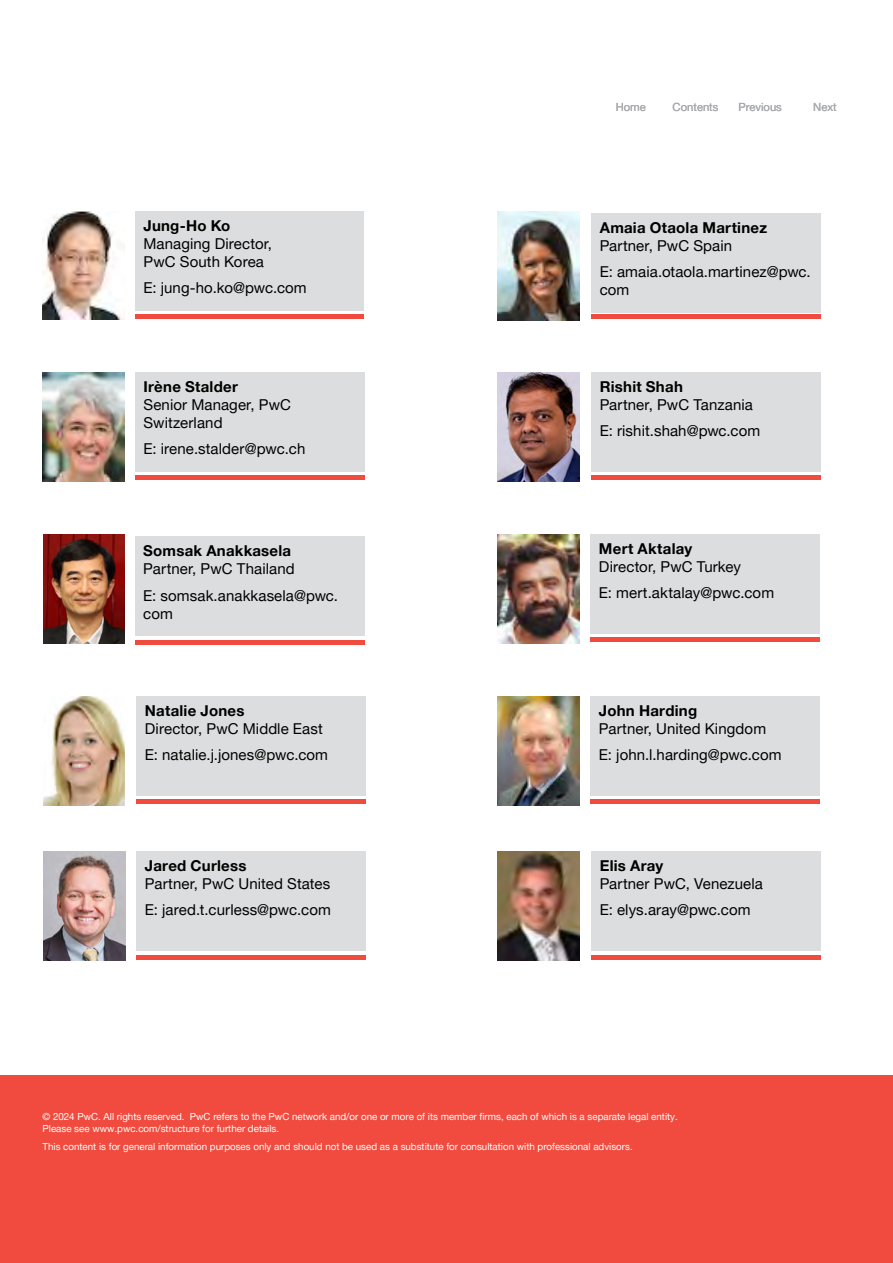
<style>
.page{position:relative;width:893px;height:1263px;background:#fff}
.page>*{position:absolute;margin:0;border:0;box-sizing:border-box;transform-origin:0 0}
.t1{font:15px/26.5px "Helvetica Neue LT Pro";letter-spacing:.005em;color:#000}
.t2{font:700 15px "Helvetica Neue LT Pro";letter-spacing:.015em;color:#000}
.t3{font:11.25px "Helvetica Neue LT Pro";color:#a7a9ac}
.t4{font:9.75px/11.7px "Helvetica Neue LT Pro";color:#fff}
</style>
<div class="page">
<hr style="left:591px;top:315px;width:230px;height:4px;background:#f04b3e">
<hr style="left:135px;top:315px;width:229px;height:4px;background:#f04b3e">
<div style="left:135px;top:211px;width:229px;height:99px;background:#dcddde"></div>
<img style="left:43px;top:211px;width:81px;height:109px">
<img style="left:498px;top:211px;width:81px;height:109px">
<div style="left:591px;top:213px;width:230px;height:99px;background:#dcddde"></div>
<img style="left:43px;top:372px;width:81px;height:109px">
<hr style="left:135px;top:476px;width:229px;height:4px;background:#f04b3e">
<div style="left:135px;top:372px;width:229px;height:100px;background:#dcddde"></div>
<img style="left:498px;top:372px;width:81px;height:109px">
<hr style="left:591px;top:476px;width:230px;height:4px;background:#f04b3e">
<div style="left:591px;top:372px;width:230px;height:100px;background:#dcddde"></div>
<hr style="left:135px;top:640px;width:229px;height:4px;background:#f04b3e">
<div style="left:135px;top:537px;width:229px;height:99px;background:#dcddde"></div>
<img style="left:43px;top:534px;width:82px;height:109px">
<img style="left:498px;top:534px;width:81px;height:109px">
<hr style="left:590px;top:638px;width:230px;height:4px;background:#f04b3e">
<div style="left:590px;top:534px;width:230px;height:100px;background:#dcddde"></div>
<img style="left:43px;top:696px;width:82px;height:109px">
<hr style="left:136px;top:800px;width:230px;height:4px;background:#f04b3e">
<div style="left:136px;top:696px;width:230px;height:99px;background:#dcddde"></div>
<img style="left:498px;top:696px;width:81px;height:109px">
<hr style="left:590px;top:800px;width:230px;height:4px;background:#f04b3e">
<div style="left:590px;top:696px;width:230px;height:99px;background:#dcddde"></div>
<img style="left:44px;top:852px;width:81px;height:108px">
<hr style="left:136px;top:955px;width:230px;height:4px;background:#f04b3e">
<div style="left:136px;top:852px;width:230px;height:99px;background:#dcddde"></div>
<hr style="left:591px;top:955px;width:230px;height:4px;background:#f04b3e">
<div style="left:591px;top:852px;width:230px;height:99px;background:#dcddde"></div>
<img style="left:498px;top:852px;width:81px;height:108px">
<div style="left:0;top:1076px;width:893px;height:187px;background:#f04b3e"></div>
<p class="t2" style="left:144px;top:216px;width:88px">Jung-Ho Ko</p>
<p class="t1" style="left:144px;top:234px;width:130px;line-height:18px">Managing Director,<br>PwC South Korea</p>
<p class="t1" style="left:144px;top:274px;width:165px">E: jung-ho.ko@pwc.com</p>
<p class="t2" style="left:144px;top:377px;width:96px">Irène Stalder</p>
<p class="t1" style="left:144px;top:395px;width:149px;line-height:18px">Senior Manager, PwC<br>Switzerland</p>
<p class="t1" style="left:144px;top:435px;width:163px">E: irene.stalder@pwc.ch</p>
<p class="t2" style="left:143px;top:541px;width:149px">Somsak Anakkasela</p>
<p class="t1" style="left:143px;top:555px;width:196px">Partner, PwC Thailand<br>E: somsak.anakkasela@pwc.</p>
<p class="t1" style="left:143px;top:600px;width:31px">com</p>
<p class="t2" style="left:145px;top:701px;width:101px">Natalie Jones</p>
<p class="t1" style="left:145px;top:715px;width:185px">Director, PwC Middle East<br>E: natalie.j.jones@pwc.com</p>
<p class="t2" style="left:145px;top:856px;width:103px">Jared Curless</p>
<p class="t1" style="left:145px;top:870px;width:188px">Partner, PwC United States<br>E: jared.t.curless@pwc.com</p>
<p class="t3" style="left:616px;top:100px;width:32px">Home</p>
<p class="t3" style="left:673px;top:100px;width:47px">Contents</p>
<p class="t3" style="left:739px;top:100px;width:45px">Previous</p>
<p class="t3" style="left:813px;top:100px;width:25px">Next</p>
<p class="t2" style="left:600px;top:218px;width:169px">Amaia Otaola Martinez</p>
<p class="t1" style="left:600px;top:232px;width:213px">Partner, PwC Spain<br>E: amaia.otaola.martinez@pwc.</p>
<p class="t1" style="left:600px;top:276px;width:31px">com</p>
<p class="t2" style="left:600px;top:377px;width:85px">Rishit Shah</p>
<p class="t1" style="left:600px;top:391px;width:162px">Partner, PwC Tanzania<br>E: rishit.shah@pwc.com</p>
<p class="t2" style="left:599px;top:539px;width:95px">Mert Aktalay</p>
<p class="t1" style="left:599px;top:553px;width:177px">Director, PwC Turkey<br>E: mert.aktalay@pwc.com</p>
<p class="t2" style="left:599px;top:701px;width:100px">John Harding</p>
<p class="t1" style="left:599px;top:715px;width:184px">Partner, United Kingdom<br>E: john.l.harding@pwc.com</p>
<p class="t2" style="left:600px;top:856px;width:65px">Elis Aray</p>
<p class="t1" style="left:600px;top:870px;width:165px">Partner PwC, Venezuela<br>E: elys.aray@pwc.com</p>
<p class="t4" style="left:43px;top:1110px;width:637px">© 2024 PwC. All rights reserved. PwC refers to the PwC network and/or one or more of its member firms, each of which is a separate legal entity.<br>Please see www.pwc.com/structure for further details.</p>
<p class="t4" style="left:43px;top:1140px;width:592px">This content is for general information purposes only and should not be used as a substitute for consultation with professional advisors.</p>
</div>
